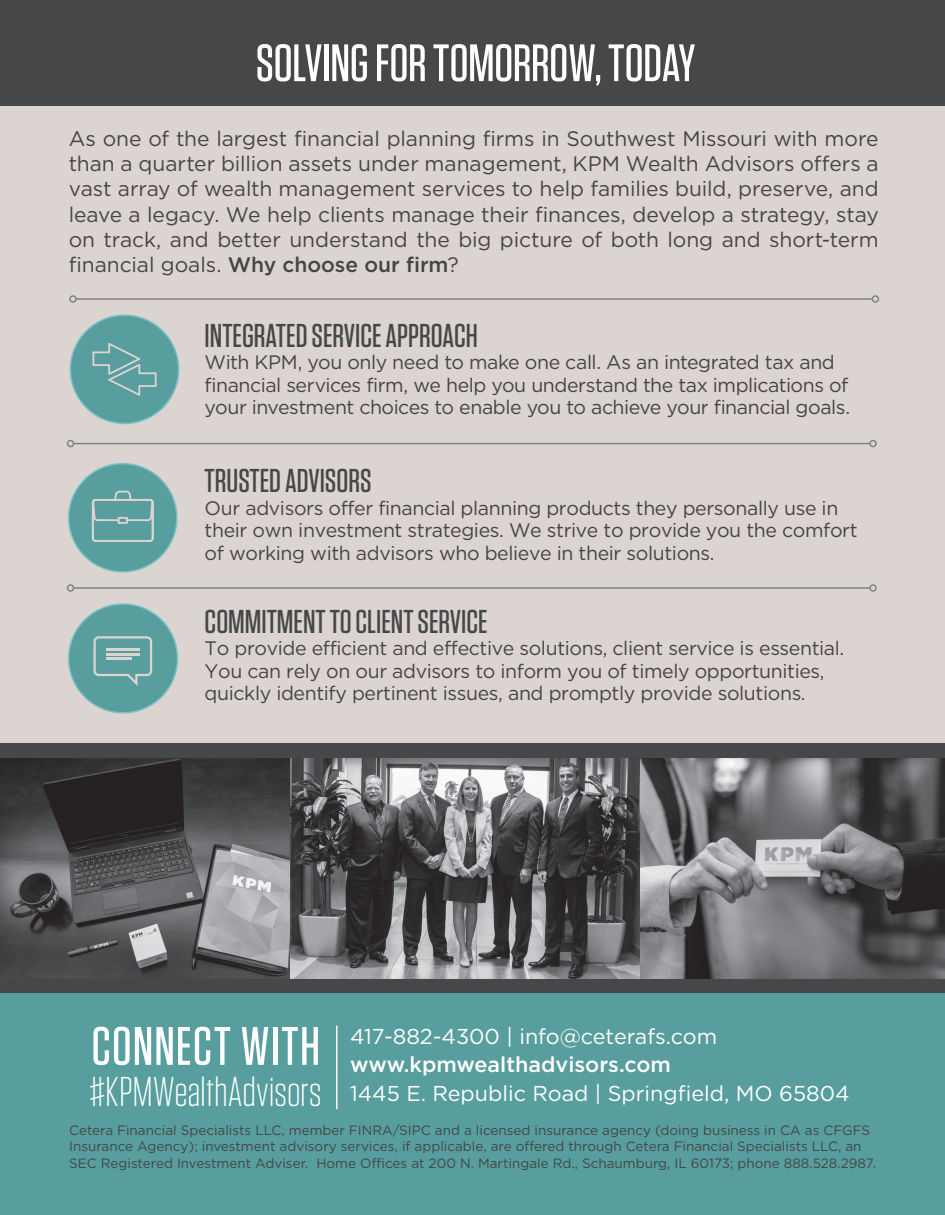
<style>
.page{position:relative;width:945px;height:1215px;background:#dbd4d1}
.page>*{position:absolute;margin:0;border:0;box-sizing:border-box;transform-origin:0 0}
.t1{font:500 54px "Tungsten";letter-spacing:.025em;color:#fff}
.t2{font:500 52.5px "Tungsten";letter-spacing:-.005em;color:#fff}
.t3{font:300 41.7px "Tungsten";color:#fff}
.t4{font:500 33px "Tungsten";color:#454748}
.t5{font:21.45px "Gotham HTF";color:#fff}
.t6{font:500 21.45px "Gotham HTF";color:#fff}
.t7{font:21px/25.2px "Gotham HTF";letter-spacing:-.005em;color:#454547;text-align:justify}
.t8{font:19.5px/22.5px "Gotham HTF";letter-spacing:-.02em;color:#454547}
.t9{font:13.5px/16.2px "Gotham HTF";color:#454547}
.s1{font-weight:500}
</style>
<div class="page">
<hr style="left:76px;top:298px;width:796px;height:2px;background:#808385">
<div style="left:872px;top:295px;width:7px;height:8px;border:2px solid #808385;border-radius:50%"></div>
<div style="left:69px;top:295px;width:8px;height:8px;border:2px solid #808385;border-radius:50%"></div>
<hr style="left:74px;top:443px;width:796px;height:1px;background:#808385">
<div style="left:869px;top:440px;width:8px;height:7px;border:2px solid #808385;border-radius:50%"></div>
<div style="left:67px;top:440px;width:7px;height:7px;border:2px solid #808385;border-radius:50%"></div>
<hr style="left:74px;top:587px;width:796px;height:2px;background:#808385">
<div style="left:869px;top:584px;width:8px;height:8px;border:2px solid #808385;border-radius:50%"></div>
<div style="left:67px;top:584px;width:7px;height:8px;border:2px solid #808385;border-radius:50%"></div>
<div style="left:69px;top:604px;width:108px;height:109px;background:#589e9e;border-radius:50%"></div>
<div style="left:68px;top:603px;width:110px;height:111px;border:2px solid #79c2c2;border-radius:50%"></div>
<svg style="left:93px;top:636px;width:60px;height:50px"></svg>
<hr style="left:106px;top:649px;width:34px;height:2px;background:#dbd4d1">
<hr style="left:106px;top:657px;width:25px;height:2px;background:#dbd4d1">
<hr style="left:106px;top:653px;width:34px;height:2px;background:#dbd4d1">
<div style="left:70px;top:315px;width:109px;height:108px;background:#589e9e;border-radius:50%"></div>
<div style="left:70px;top:314px;width:109px;height:110px;border:2px solid #79c2c2;border-radius:50%"></div>
<div style="left:69px;top:464px;width:108px;height:108px;background:#589e9e;border-radius:50%"></div>
<div style="left:68px;top:463px;width:110px;height:110px;border:2px solid #79c2c2;border-radius:50%"></div>
<div style="left:0;top:0;width:945px;height:105px;background:#454748"></div>
<div style="left:0;top:993px;width:945px;height:222px;background:#589e9e"></div>
<div style="left:0;top:978px;width:945px;height:15px;background:#454748"></div>
<img style="left:0;top:757px;width:945px;height:221px">
<div style="left:0;top:743px;width:945px;height:14px;background:#454748"></div>
<hr style="left:336px;top:1026px;width:2px;height:83px;background:#fff">
<svg style="left:92px;top:491px;width:62px;height:51px"></svg>
<svg style="left:92px;top:343px;width:65px;height:53px"></svg>
<p class="t2" style="left:256px;top:36px;width:441px">SOLVING FOR TOMORROW, TODAY</p>
<p class="t7" style="left:69px;top:126px;width:812px">As one of the largest financial planning firms in Southwest Missouri with more than a quarter billion assets under management, KPM Wealth Advisors offers a vast array of wealth management services to help families build, preserve, and leave a legacy. We help clients manage their finances, develop a strategy, stay on track, and better understand the big picture of both long and short-term financial goals. <span class="s1">Why choose our firm</span>?</p>
<p class="t4" style="left:205px;top:318px;width:275px">INTEGRATED SERVICE APPROACH</p>
<p class="t8" style="left:205px;top:351px;width:647px">With KPM, you only need to make one call. As an integrated tax and financial services firm, we help you understand the tax implications of your investment choices to enable you to achieve your financial goals.</p>
<p class="t4" style="left:205px;top:464px;width:168px">TRUSTED ADVISORS</p>
<p class="t8" style="left:205px;top:497px;width:654px">Our advisors offer financial planning products they personally use in their own investment strategies. We strive to provide you the comfort of working with advisors who believe in their solutions.</p>
<p class="t4" style="left:205px;top:604px;width:285px">COMMITMENT TO CLIENT SERVICE</p>
<p class="t8" style="left:205px;top:637px;width:641px">To provide efficient and effective solutions, client service is essential.<br>You can rely on our advisors to inform you of timely opportunities, quickly identify pertinent issues, and promptly provide solutions.</p>
<p class="t1" style="left:92px;top:1018px;width:230px">CONNECT WITH</p>
<p class="t3" style="left:90px;top:1071px;width:234px">#KPMWealthAdvisors</p>
<p class="t5" style="left:350px;top:1024px;width:368px">417-882-4300 | info@ceterafs.com</p>
<p class="t6" style="left:350px;top:1053px;width:322px">www.kpmwealthadvisors.com</p>
<p class="t5" style="left:350px;top:1081px;width:501px">1445 E. Republic Road | Springfield, MO 65804</p>
<p class="t9" style="left:69px;top:1122px;width:808px">Cetera Financial Specialists LLC, member FINRA/SIPC and a licensed insurance agency (doing business in CA as CFGFS<br>Insurance Agency); investment advisory services, if applicable, are offered through Cetera Financial Specialists LLC, an<br>SEC Registered Investment Adviser. Home Offices at 200 N. Martingale Rd., Schaumburg, IL 60173; phone 888.528.2987.</p>
</div>
